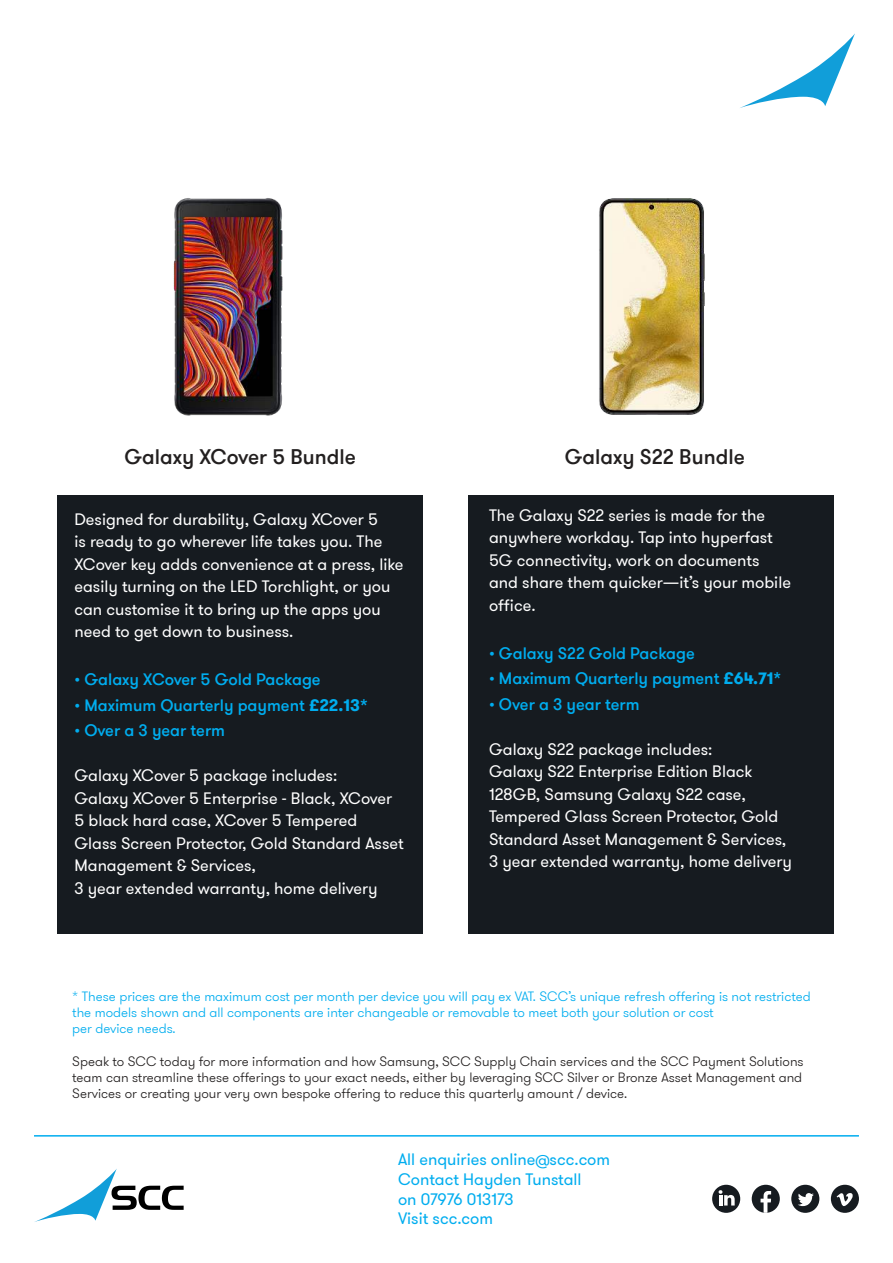
<style>
.page{position:relative;width:893px;height:1263px;background:#fff}
.page>*{position:absolute;margin:0;border:0;box-sizing:border-box;transform-origin:0 0}
.t1{font:500 21px "GT Walsheim Pro";color:#221f1f}
.t2{font:16.5px/22.5px "GT Walsheim Pro";color:#fff}
.t3{font:500 16.5px "GT Walsheim Pro";color:#00adef}
.t4{font:16.5px/19.8px "GT Walsheim Pro";color:#00adef}
.t5{font:300 13.5px/16.2px "GT Walsheim Pro";color:#221f1f;text-align:justify}
.t6{font:300 13.5px/16.2px "GT Walsheim Pro";color:#00adef}
.s1{font-weight:700}
</style>
<div class="page">
<svg style="left:34px;top:1169px;width:150px;height:53px"></svg>
<svg style="left:740px;top:33px;width:115px;height:75px"></svg>
<div style="left:712px;top:1185px;width:28px;height:28px;background:#161b20;border-radius:50%"></div>
<svg style="left:719px;top:1190px;width:16px;height:15px"></svg>
<div style="left:752px;top:1185px;width:28px;height:28px;background:#161b20;border-radius:50%"></div>
<svg style="left:760px;top:1191px;width:11px;height:22px"></svg>
<div style="left:791px;top:1185px;width:28px;height:28px;background:#161b20;border-radius:50%"></div>
<svg style="left:798px;top:1193px;width:16px;height:13px"></svg>
<div style="left:831px;top:1185px;width:28px;height:28px;background:#161b20;border-radius:50%"></div>
<svg style="left:837px;top:1193px;width:16px;height:13px"></svg>
<hr style="left:34px;top:1135px;width:825px;height:1px;background:#00adef">
<div style="left:57px;top:495px;width:366px;height:439px;background:#161b20"></div>
<div style="left:468px;top:495px;width:365px;height:439px;background:#161b20"></div>
<img style="left:173px;top:198px;width:110px;height:218px">
<img style="left:599px;top:198px;width:106px;height:217px">
<p class="t1" style="left:124px;top:449px;width:233px">Galaxy XCover 5 Bundle</p>
<p class="t1" style="left:565px;top:449px;width:181px">Galaxy S22 Bundle</p>
<p class="t2" style="left:489px;top:505px;width:303px">The Galaxy S22 series is made for the anywhere workday. Tap into hyperfast<br>5G connectivity, work on documents and share them quicker—it’s your mobile ofÏce.</p>
<p class="t3" style="left:489px;top:647px;width:207px">• Galaxy S22 Gold Package</p>
<p class="t3" style="left:489px;top:672px;width:294px">• Maximum Quarterly payment <span class="s1">£64.71*</span></p>
<p class="t3" style="left:489px;top:698px;width:152px">• Over a 3 year term</p>
<p class="t2" style="left:489px;top:739px;width:305px">Galaxy S22 package includes:<br>Galaxy S22 Enterprise Edition Black 128GB, Samsung Galaxy S22 case, Tempered Glass Screen Protector, Gold Standard Asset Management &amp; Services, 3 year extended warranty, home delivery</p>
<p class="t2" style="left:74px;top:509px;width:331px">Designed for durability, Galaxy XCover 5<br>is ready to go wherever life takes you. The XCover key adds convenience at a press, like easily turning on the LED Torchlight, or you can customise it to bring up the apps you need to get down to business.</p>
<p class="t3" style="left:74px;top:673px;width:248px">• Galaxy XCover 5 Gold Package</p>
<p class="t3" style="left:74px;top:699px;width:295px">• Maximum Quarterly payment <span class="s1">£22.13*</span></p>
<p class="t3" style="left:74px;top:724px;width:152px">• Over a 3 year term</p>
<p class="t2" style="left:74px;top:765px;width:331px">Galaxy XCover 5 package includes:<br>Galaxy XCover 5 Enterprise - Black, XCover 5 black hard case, XCover 5 Tempered Glass Screen Protector, Gold Standard Asset Management &amp; Services,<br>3 year extended warranty, home delivery</p>
<p class="t6" style="left:72px;top:988px;width:740px">* These prices are the maximum cost per month per device you will pay ex VAT. SCC’s unique refresh offering is not restricted the models shown and all components are inter changeable or removable to meet both your solution or cost<br>per device needs.</p>
<p class="t5" style="left:72px;top:1053px;width:733px">Speak to SCC today for more information and how Samsung, SCC Supply Chain services and the SCC Payment Solutions team can streamline these offerings to your exact needs, either by leveraging SCC Silver or Bronze Asset Management and Services or creating your very own bespoke offering to reduce this quarterly amount / device.</p>
<p class="t4" style="left:398px;top:1151px;width:214px">All enquiries online@scc.com<br>Contact Hayden Tunstall<br>on 07976 013173<br>Visit scc.com</p>
</div>
